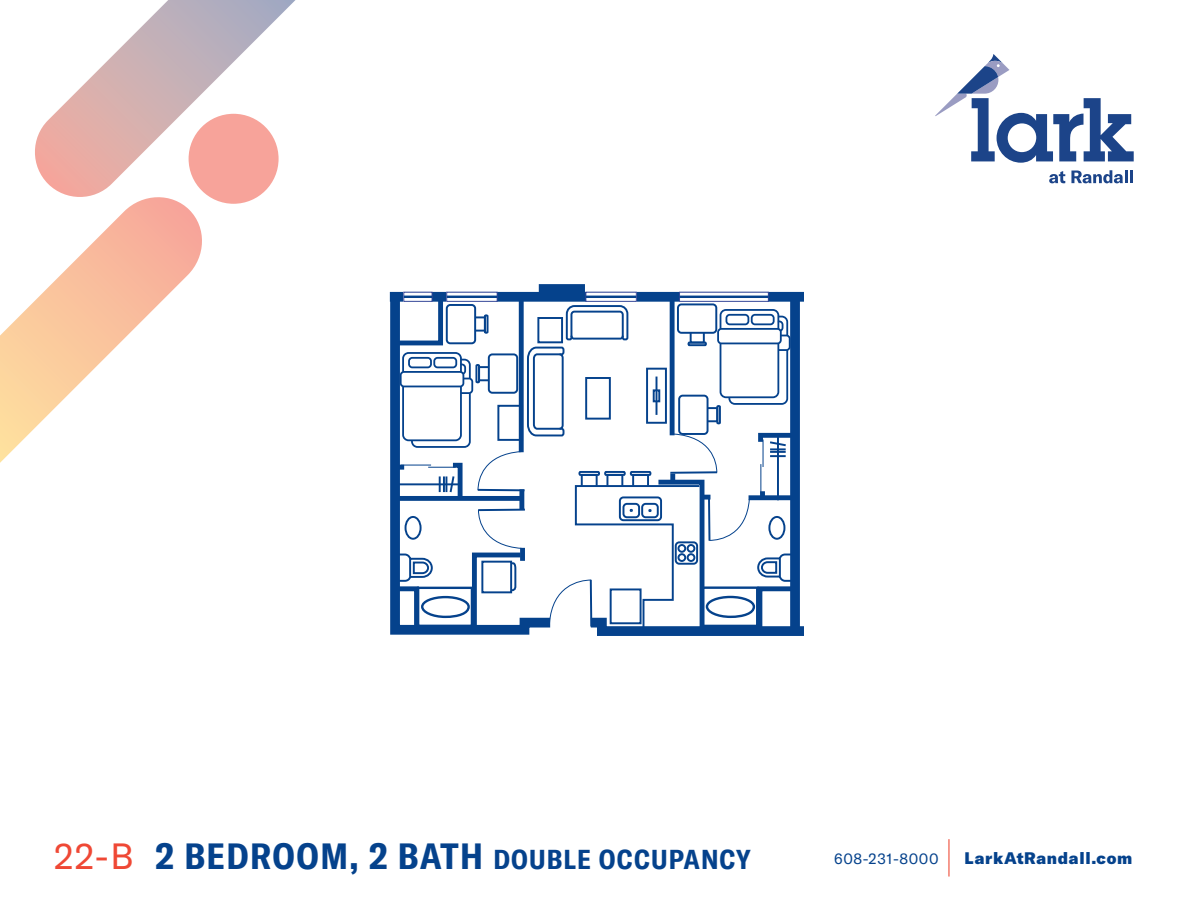
<style>
.page{position:relative;width:1188px;height:918px;background:#fff}
.page>*{position:absolute;margin:0;border:0;box-sizing:border-box;transform-origin:0 0}
.t1{font:700 condensed 27px "GT America";letter-spacing:.04em;color:#05428c}
.t2{font:900 16.5px "GT America";letter-spacing:.04em;color:#05428c}
.t3{font:15px "GT America";letter-spacing:.04em;color:#05428c}
.s1{font-weight:400;font-stretch:normal;font-size:36px;color:#ef4835}
.s2{font-size:36px}
</style>
<div class="page">
<svg style="left:0;top:201px;width:202px;height:262px"></svg>
<svg style="left:35px;top:0;width:261px;height:201px"></svg>
<div style="left:189px;top:114px;width:90px;height:90px;background:#f7a39a;border-radius:50%"></div>
<hr style="left:948px;top:839px;width:2px;height:38px;background:#ef4835">
<svg style="left:935px;top:54px;width:199px;height:109px"></svg>
<svg style="left:1049px;top:171px;width:16px;height:12px"></svg>
<svg style="left:1071px;top:170px;width:61px;height:13px"></svg>
<div style="left:390px;top:292px;width:413px;height:10px;background:#05428c"></div>
<div style="left:539px;top:284px;width:46px;height:10px;background:#05428c"></div>
<div style="left:403px;top:292px;width:29px;height:10px;border:1px solid #344698"></div>
<div style="left:446px;top:292px;width:52px;height:10px;border:1px solid #344698"></div>
<div style="left:586px;top:292px;width:51px;height:10px;border:1px solid #344698"></div>
<div style="left:679px;top:292px;width:90px;height:10px;border:1px solid #344698"></div>
<svg style="left:390px;top:293px;width:413px;height:343px"></svg>
<p class="t1" style="left:54px;top:843px;width:698px"><span class="s1">22-B</span> <span class="s2">2 BEDROOM, 2 BATH</span> DOUBLE OCCUPANCY</p>
<p class="t3" style="left:834px;top:850px;width:106px">608-231-8000</p>
<p class="t2" style="left:965px;top:848px;width:169px">LarkAtRandall.com</p>
</div>
